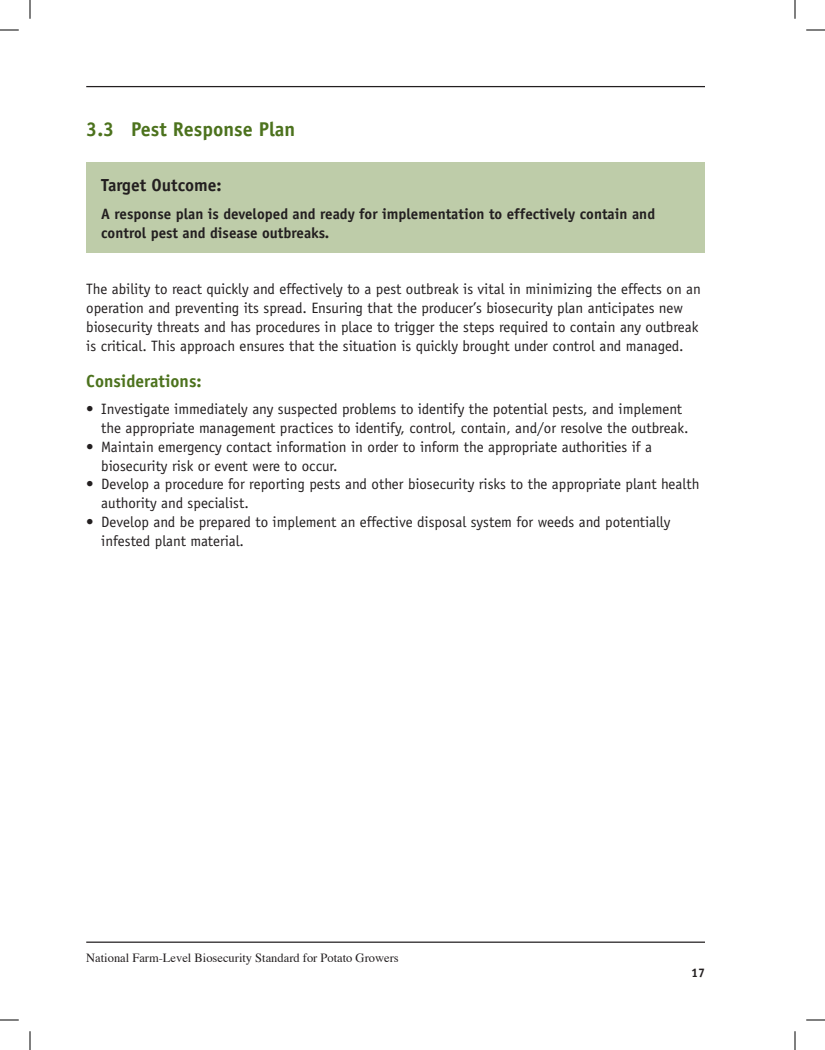
<style>
.page{position:relative;width:825px;height:1050px;background:#fff}
.page>*{position:absolute;margin:0;border:0;box-sizing:border-box;transform-origin:0 0}
.t1{font:700 20px "Officina Sans";color:#4c721d}
.t2{font:700 17.5px "Officina Sans";color:#4c721d}
.t3{font:700 17.5px "Officina Sans";color:#231f20}
.t4{font:15px/18.8px "Officina Sans";color:#231f20}
.t5{font:700 15px/18.8px "Officina Sans";color:#231f20}
.t6{font:12.5px "Times";color:#231f20}
.t7{font:700 12.5px "Officina Sans";color:#231f20}
</style>
<div class="page">
<hr style="left:86px;top:86px;width:619px;height:1px;background:#231f20">
<hr style="left:86px;top:942px;width:619px;height:1px;background:#231f20">
<div style="left:86px;top:162px;width:619px;height:91px;background:#becca9"></div>
<svg style="left:0;top:29px;width:19px;height:2px"></svg>
<svg style="left:806px;top:29px;width:19px;height:2px"></svg>
<svg style="left:0;top:1019px;width:19px;height:2px"></svg>
<svg style="left:806px;top:1019px;width:19px;height:2px"></svg>
<svg style="left:29px;top:0;width:2px;height:19px"></svg>
<svg style="left:29px;top:1031px;width:2px;height:19px"></svg>
<svg style="left:794px;top:0;width:2px;height:19px"></svg>
<svg style="left:794px;top:1031px;width:2px;height:19px"></svg>
<h1 class="t1" style="left:86px;top:116px;width:211px">3.3 Pest Response Plan</h1>
<p class="t3" style="left:101px;top:174px;width:122px">Target Outcome:</p>
<p class="t5" style="left:101px;top:204px;width:555px">A response plan is developed and ready for implementation to effectively contain and control pest and disease outbreaks.</p>
<p class="t4" style="left:86px;top:280px;width:616px">The ability to react quickly and effectively to a pest outbreak is vital in minimizing the effects on an operation and preventing its spread. Ensuring that the producer’s biosecurity plan anticipates new biosecurity threats and has procedures in place to trigger the steps required to contain any outbreak is critical. This approach ensures that the situation is quickly brought under control and managed.</p>
<p class="t2" style="left:86px;top:370px;width:117px">Considerations:</p>
<p class="t4" style="left:101px;top:400px;width:589px;text-indent:-15px">• Investigate immediately any suspected problems to identify the potential pests, and implement the appropriate management practices to identify, control, contain, and/or resolve the outbreak.</p>
<p class="t4" style="left:101px;top:438px;width:552px;text-indent:-15px">• Maintain emergency contact information in order to inform the appropriate authorities if a biosecurity risk or event were to occur.</p>
<p class="t4" style="left:101px;top:475px;width:600px;text-indent:-15px">• Develop a procedure for reporting pests and other biosecurity risks to the appropriate plant health authority and specialist.</p>
<p class="t4" style="left:101px;top:513px;width:571px;text-indent:-15px">• Develop and be prepared to implement an effective disposal system for weeds and potentially infested plant material.</p>
<p class="t6" style="left:86px;top:946px;width:314px">National Farm-Level Biosecurity Standard for Potato Growers</p>
<p class="t7" style="left:691px;top:965px;width:15px">17</p>
</div>
